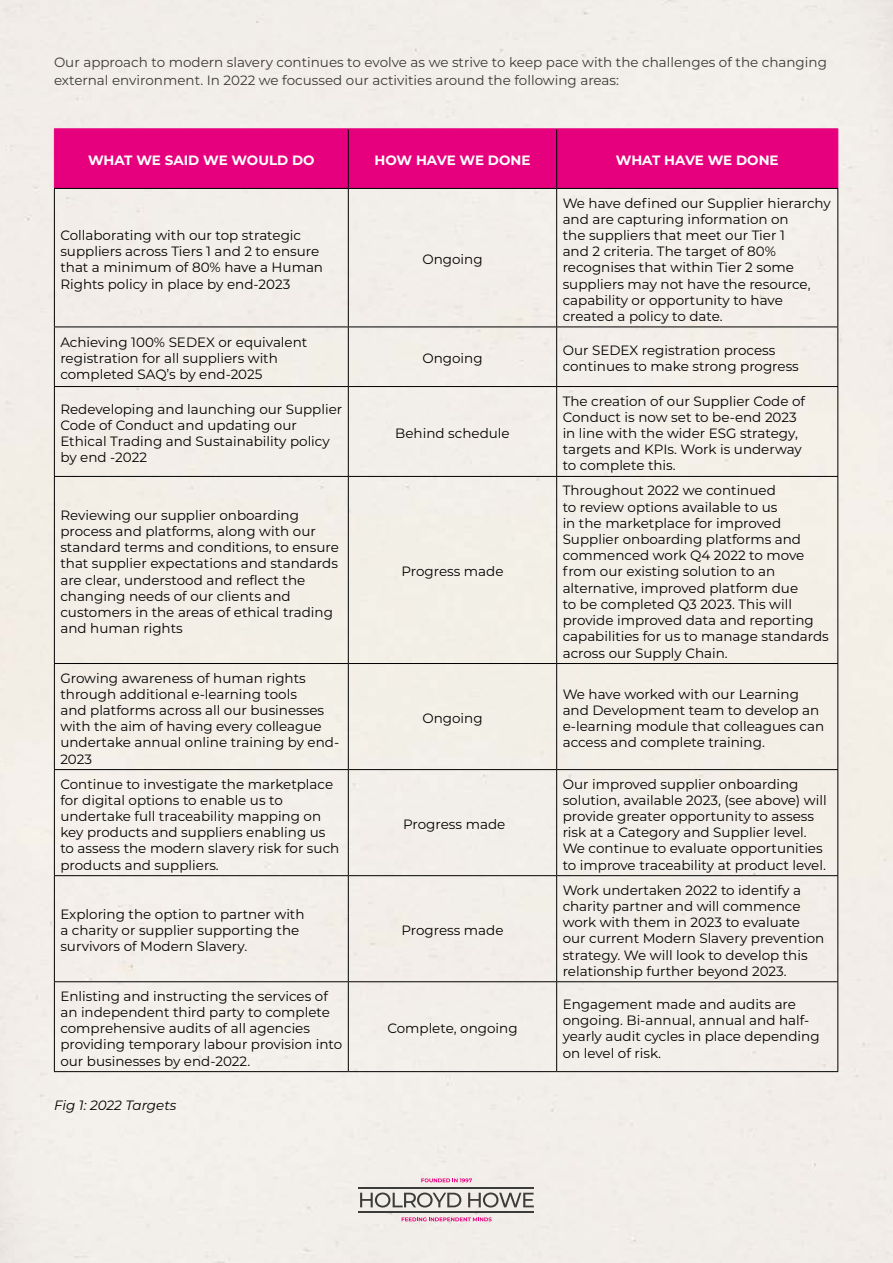
<style>
.page{position:relative;width:893px;height:1263px;background:#f2efe9}
.page>*{position:absolute;margin:0;border:0;box-sizing:border-box;transform-origin:0 0}
.t1{font:13.5px/16.2px "Montserrat";color:#000}
.t2{font:13.5px/18px "Montserrat";color:#3c3834}
.t3{font:700 13.5px "Montserrat";color:#fff}
.t4{font:italic 13.5px "Montserrat";color:#000}
</style>
<div class="page">
<div style="left:55px;top:129px;width:782px;height:59px;background:#e6007d"></div>
<hr style="left:348px;top:129px;width:1px;height:59px;background:#000">
<hr style="left:556px;top:129px;width:1px;height:59px;background:#000">
<hr style="left:54px;top:188px;width:294px;height:1px;background:#000">
<hr style="left:54px;top:189px;width:1px;height:138px;background:#000">
<hr style="left:348px;top:188px;width:209px;height:1px;background:#000">
<hr style="left:348px;top:189px;width:1px;height:138px;background:#000">
<hr style="left:557px;top:188px;width:281px;height:1px;background:#000">
<hr style="left:556px;top:189px;width:1px;height:138px;background:#000">
<hr style="left:837px;top:189px;width:1px;height:138px;background:#000">
<hr style="left:54px;top:327px;width:294px;height:1px;background:#000">
<hr style="left:54px;top:327px;width:1px;height:59px;background:#000">
<hr style="left:348px;top:327px;width:209px;height:1px;background:#000">
<hr style="left:348px;top:327px;width:1px;height:59px;background:#000">
<hr style="left:557px;top:327px;width:281px;height:1px;background:#000">
<hr style="left:556px;top:327px;width:1px;height:59px;background:#000">
<hr style="left:837px;top:327px;width:1px;height:59px;background:#000">
<hr style="left:54px;top:386px;width:294px;height:1px;background:#000">
<hr style="left:54px;top:387px;width:1px;height:89px;background:#000">
<hr style="left:348px;top:386px;width:209px;height:1px;background:#000">
<hr style="left:348px;top:387px;width:1px;height:89px;background:#000">
<hr style="left:557px;top:386px;width:281px;height:1px;background:#000">
<hr style="left:556px;top:387px;width:1px;height:89px;background:#000">
<hr style="left:837px;top:387px;width:1px;height:89px;background:#000">
<hr style="left:54px;top:476px;width:294px;height:1px;background:#000">
<hr style="left:54px;top:477px;width:1px;height:186px;background:#000">
<hr style="left:348px;top:476px;width:209px;height:1px;background:#000">
<hr style="left:348px;top:477px;width:1px;height:186px;background:#000">
<hr style="left:557px;top:476px;width:281px;height:1px;background:#000">
<hr style="left:556px;top:477px;width:1px;height:186px;background:#000">
<hr style="left:837px;top:477px;width:1px;height:186px;background:#000">
<hr style="left:54px;top:663px;width:294px;height:1px;background:#000">
<hr style="left:54px;top:664px;width:1px;height:105px;background:#000">
<hr style="left:348px;top:663px;width:209px;height:1px;background:#000">
<hr style="left:348px;top:664px;width:1px;height:105px;background:#000">
<hr style="left:557px;top:663px;width:281px;height:1px;background:#000">
<hr style="left:556px;top:664px;width:1px;height:105px;background:#000">
<hr style="left:837px;top:664px;width:1px;height:105px;background:#000">
<hr style="left:54px;top:769px;width:294px;height:1px;background:#000">
<hr style="left:54px;top:770px;width:1px;height:105px;background:#000">
<hr style="left:348px;top:769px;width:209px;height:1px;background:#000">
<hr style="left:348px;top:770px;width:1px;height:105px;background:#000">
<hr style="left:557px;top:769px;width:281px;height:1px;background:#000">
<hr style="left:556px;top:770px;width:1px;height:105px;background:#000">
<hr style="left:837px;top:770px;width:1px;height:105px;background:#000">
<hr style="left:54px;top:875px;width:294px;height:1px;background:#000">
<hr style="left:54px;top:876px;width:1px;height:105px;background:#000">
<hr style="left:348px;top:875px;width:209px;height:1px;background:#000">
<hr style="left:348px;top:876px;width:1px;height:105px;background:#000">
<hr style="left:557px;top:875px;width:281px;height:1px;background:#000">
<hr style="left:556px;top:876px;width:1px;height:105px;background:#000">
<hr style="left:837px;top:876px;width:1px;height:105px;background:#000">
<hr style="left:54px;top:981px;width:294px;height:1px;background:#000">
<hr style="left:54px;top:982px;width:1px;height:89px;background:#000">
<hr style="left:348px;top:981px;width:209px;height:1px;background:#000">
<hr style="left:348px;top:982px;width:1px;height:89px;background:#000">
<hr style="left:557px;top:981px;width:281px;height:1px;background:#000">
<hr style="left:556px;top:982px;width:1px;height:89px;background:#000">
<hr style="left:837px;top:982px;width:1px;height:89px;background:#000">
<hr style="left:54px;top:1071px;width:294px;height:1px;background:#000">
<hr style="left:348px;top:1071px;width:209px;height:1px;background:#000">
<hr style="left:557px;top:1071px;width:281px;height:1px;background:#000">
<hr style="left:54px;top:128px;width:294px;height:1px;background:#e6007d">
<hr style="left:54px;top:129px;width:1px;height:59px;background:#e6007d">
<hr style="left:348px;top:128px;width:209px;height:1px;background:#e6007d">
<hr style="left:557px;top:128px;width:281px;height:1px;background:#e6007d">
<hr style="left:837px;top:129px;width:1px;height:59px;background:#e6007d">
<svg style="left:360px;top:1192px;width:101px;height:15px;background:#b5b3b0"></svg>
<svg style="left:468px;top:1192px;width:66px;height:15px"></svg>
<svg style="left:421px;top:1178px;width:51px;height:4px"></svg>
<svg style="left:402px;top:1217px;width:90px;height:4px"></svg>
<hr style="left:359px;top:1211px;width:175px;height:1px;background:#3c3c3b">
<hr style="left:359px;top:1187px;width:175px;height:1px;background:#3c3c3b">
<p class="t2" style="left:54px;top:53px;width:774px">Our approach to modern slavery continues to evolve as we strive to keep pace with the challenges of the changing external environment. In 2022 we focussed our activities around the following areas:</p>
<p class="t3" style="left:88px;top:151px;width:228px">WHAT WE SAID WE WOULD DO</p>
<p class="t3" style="left:375px;top:151px;width:157px">HOW HAVE WE DONE</p>
<p class="t3" style="left:616px;top:151px;width:164px">WHAT HAVE WE DONE</p>
<p class="t1" style="left:60px;top:227px;width:264px">Collaborating with our top strategic suppliers across Tiers 1 and 2 to ensure that a minimum of 80% have a Human Rights policy in place by end-2023</p>
<p class="t1" style="left:60px;top:334px;width:248px">Achieving 100% SEDEX or equivalent registration for all suppliers with completed SAQ’s by end-2025</p>
<p class="t1" style="left:60px;top:400px;width:283px">Redeveloping and launching our Supplier<br>Code of Conduct and updating our<br>Ethical Trading and Sustainability policy by end -2022</p>
<p class="t1" style="left:60px;top:506px;width:280px">Reviewing our supplier onboarding process and platforms, along with our standard terms and conditions, to ensure that supplier expectations and standards are clear, understood and reflect the changing needs of our clients and customers in the areas of ethical trading and human rights</p>
<p class="t1" style="left:60px;top:669px;width:280px">Growing awareness of human rights through additional e-learning tools<br>and platforms across all our businesses with the aim of having every colleague undertake annual online training by end-<br>2023</p>
<p class="t1" style="left:60px;top:775px;width:280px">Continue to investigate the marketplace for digital options to enable us to undertake full traceability mapping on key products and suppliers enabling us to assess the modern slavery risk for such products and suppliers.</p>
<p class="t1" style="left:60px;top:906px;width:246px">Exploring the option to partner with a charity or supplier supporting the survivors of Modern Slavery.</p>
<p class="t1" style="left:60px;top:987px;width:283px">Enlisting and instructing the services of an independent third party to complete comprehensive audits of all agencies providing temporary labour provision into our businesses by end-2022.</p>
<p class="t4" style="left:54px;top:1096px;width:124px">Fig 1: 2022 Targets</p>
<p class="t1" style="left:422px;top:251px;width:62px">Ongoing</p>
<p class="t1" style="left:563px;top:194px;width:270px">We have defined our Supplier hierarchy and are capturing information on<br>the suppliers that meet our Tier 1<br>and 2 criteria. The target of 80% recognises that within Tier 2 some suppliers may not have the resource, capability or opportunity to have created a policy to date.</p>
<p class="t1" style="left:422px;top:350px;width:62px">Ongoing</p>
<p class="t1" style="left:563px;top:342px;width:238px">Our SEDEX registration process continues to make strong progress</p>
<p class="t1" style="left:395px;top:425px;width:116px">Behind schedule</p>
<p class="t1" style="left:401px;top:563px;width:104px">Progress made</p>
<p class="t1" style="left:422px;top:710px;width:62px">Ongoing</p>
<p class="t1" style="left:403px;top:816px;width:104px">Progress made</p>
<p class="t1" style="left:401px;top:922px;width:104px">Progress made</p>
<p class="t1" style="left:387px;top:1020px;width:132px">Complete, ongoing</p>
<p class="t1" style="left:563px;top:392px;width:244px">The creation of our Supplier Code of<br>Conduct is now set to be-end 2023 in line with the wider ESG strategy, targets and KPIs. Work is underway to complete this.</p>
<p class="t1" style="left:563px;top:482px;width:268px">Throughout 2022 we continued<br>to review options available to us<br>in the marketplace for improved<br>Supplier onboarding platforms and commenced work Q4 2022 to move from our existing solution to an alternative, improved platform due<br>to be completed Q3 2023. This will provide improved data and reporting capabilities for us to manage standards across our Supply Chain.</p>
<p class="t1" style="left:563px;top:685px;width:263px">We have worked with our Learning and Development team to develop an e-learning module that colleagues can access and complete training.</p>
<p class="t1" style="left:563px;top:775px;width:265px">Our improved supplier onboarding solution, available 2023, (see above) will provide greater opportunity to assess risk at a Category and Supplier level.<br>We continue to evaluate opportunities to improve traceability at product level.</p>
<p class="t1" style="left:563px;top:881px;width:263px">Work undertaken 2022 to identify a charity partner and will commence work with them in 2023 to evaluate our current Modern Slavery prevention strategy. We will look to develop this relationship further beyond 2023.</p>
<p class="t1" style="left:563px;top:995px;width:258px">Engagement made and audits are ongoing. Bi-annual, annual and half&shy;yearly audit cycles in place depending on level of risk.</p>
</div>
